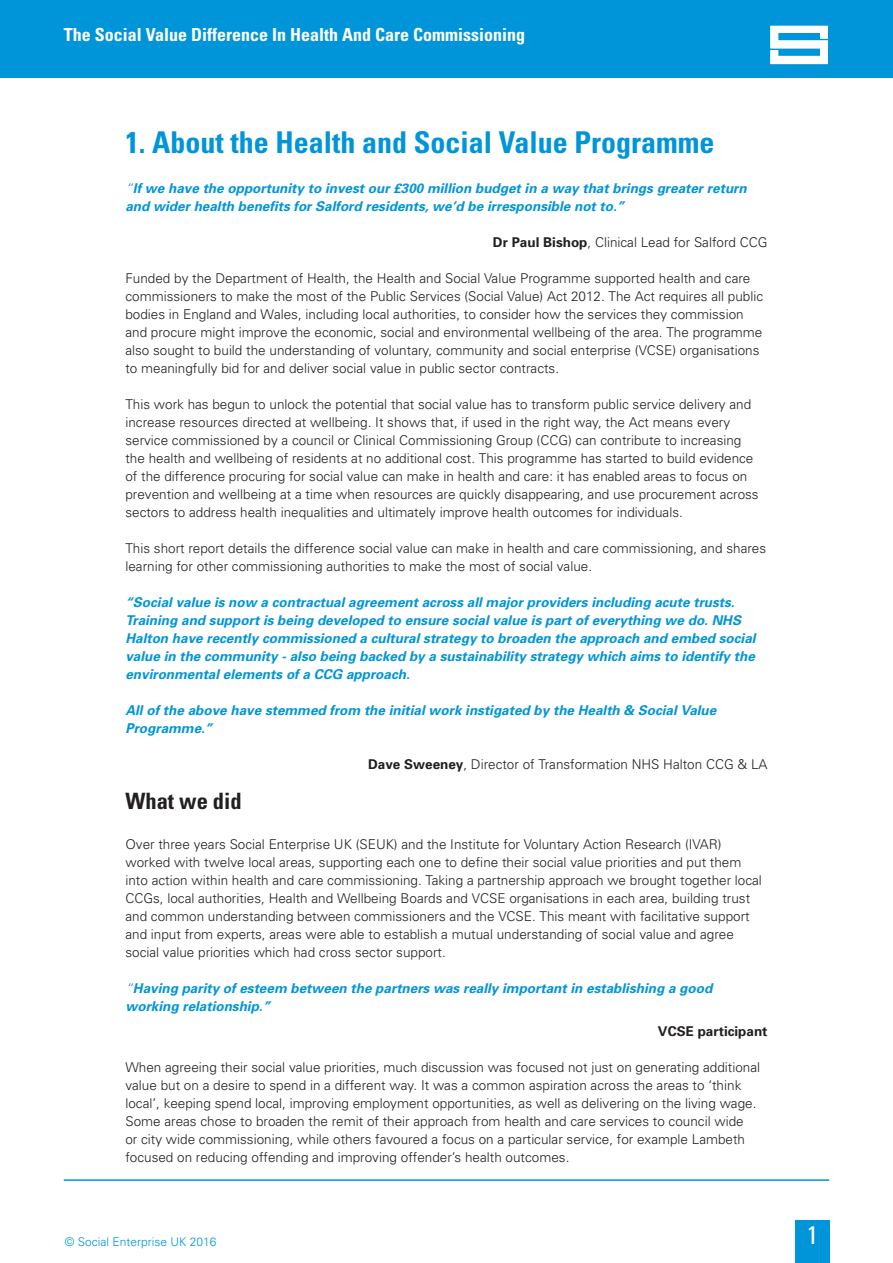
<style>
.page{position:relative;width:893px;height:1263px;background:#fff}
.page>*{position:absolute;margin:0;border:0;box-sizing:border-box;transform-origin:0 0}
.t1{font:700 condensed 30px "Univers";color:#0095d9}
.t2{font:condensed 25.5px "Univers";color:#fff}
.t3{font:700 condensed 22.5px "Univers";color:#231f20}
.t4{font:700 condensed 18px "Univers";color:#fff}
.t5{font:300 13.5px/18px "Univers";color:#231f20}
.t6{font:italic 700 13.5px/18px "Univers";color:#0095d9}
.t7{font:700 13.5px "Univers";color:#231f20}
.t8{font:300 12px "Univers";color:#0095d9}
.s1{font-weight:300}
.s2{font-weight:700}
</style>
<div class="page">
<div style="left:0;top:0;width:893px;height:78px;background:#0095d9"></div>
<div style="left:795px;top:1220px;width:34px;height:43px;background:#0095d9"></div>
<hr style="left:64px;top:1179px;width:765px;height:2px;background:#0095d9">
<svg style="left:770px;top:26px;width:58px;height:38px"></svg>
<p class="t4" style="left:64px;top:24px;width:463px">The Social Value Difference In Health And Care Commissioning</p>
<p class="t1" style="left:125px;top:124px;width:590px">1. About the Health and Social Value Programme</p>
<p class="t6" style="left:125px;top:178px;width:623px"><span class="s1">“</span>If we have the opportunity to invest our £300 million budget in a way that brings greater return and wider health benefits for Salford residents, we’d be irresponsible not to.”</p>
<p class="t5" style="left:493px;top:232px;width:276px"><span class="s2">Dr Paul Bishop</span>, Clinical Lead for Salford CCG</p>
<p class="t5" style="left:125px;top:268px;width:639px">Funded by the Department of Health, the Health and Social Value Programme supported health and care commissioners to make the most of the Public Services (Social Value) Act 2012. The Act requires all public bodies in England and Wales, including local authorities, to consider how the services they commission and procure might improve the economic, social and environmental wellbeing of the area. The programme also sought to build the understanding of voluntary, community and social enterprise (VCSE) organisations to meaningfully bid for and deliver social value in public sector contracts.</p>
<p class="t5" style="left:125px;top:394px;width:635px">This work has begun to unlock the potential that social value has to transform public service delivery and increase resources directed at wellbeing. It shows that, if used in the right way, the Act means every service commissioned by a council or Clinical Commissioning Group (CCG) can contribute to increasing the health and wellbeing of residents at no additional cost. This programme has started to build evidence of the difference procuring for social value can make in health and care: it has enabled areas to focus on prevention and wellbeing at a time when resources are quickly disappearing, and use procurement across sectors to address health inequalities and ultimately improve health outcomes for individuals.</p>
<p class="t5" style="left:125px;top:538px;width:642px">This short report details the difference social value can make in health and care commissioning, and shares learning for other commissioning authorities to make the most of social value.</p>
<p class="t6" style="left:125px;top:592px;width:632px">“Social value is now a contractual agreement across all major providers including acute trusts.<br>Training and support is being developed to ensure social value is part of everything we do. NHS Halton have recently commissioned a cultural strategy to broaden the approach and embed social value in the community - also being backed by a sustainability strategy which aims to identify the environmental elements of a CCG approach.</p>
<p class="t6" style="left:125px;top:700px;width:592px">All of the above have stemmed from the initial work instigated by the Health &amp; Social Value<br>Programme.”</p>
<p class="t5" style="left:368px;top:754px;width:401px"><span class="s2">Dave Sweeney</span>, Director of Transformation NHS Halton CCG &amp; LA</p>
<p class="t3" style="left:125px;top:787px;width:118px">What we did</p>
<p class="t5" style="left:125px;top:834px;width:638px">Over three years Social Enterprise UK (SEUK) and the Institute for Voluntary Action Research (IVAR) worked with twelve local areas, supporting each one to define their social value priorities and put them into action within health and care commissioning. Taking a partnership approach we brought together local CCGs, local authorities, Health and Wellbeing Boards and VCSE organisations in each area, building trust and common understanding between commissioners and the VCSE. This meant with facilitative support and input from experts, areas were able to establish a mutual understanding of social value and agree social value priorities which had cross sector support.</p>
<p class="t6" style="left:125px;top:978px;width:588px"><span class="s1">“</span>Having parity of esteem between the partners was really important in establishing a good working relationship.”</p>
<p class="t7" style="left:658px;top:1023px;width:111px">VCSE participant</p>
<p class="t5" style="left:125px;top:1058px;width:636px">When agreeing their social value priorities, much discussion was focused not just on generating additional value but on a desire to spend in a different way. It was a common aspiration across the areas to ‘think local’, keeping spend local, improving employment opportunities, as well as delivering on the living wage.</p>
<p class="t5" style="left:125px;top:1112px;width:621px;text-align:justify">Some areas chose to broaden the remit of their approach from health and care services to council wide or city wide commissioning, while others favoured a focus on a particular service, for example Lambeth focused on reducing offending and improving offender’s health outcomes.</p>
<p class="t8" style="left:65px;top:1235px;width:153px">© Social Enterprise UK 2016</p>
<p class="t2" style="left:807px;top:1219px;width:13px">1</p>
</div>
